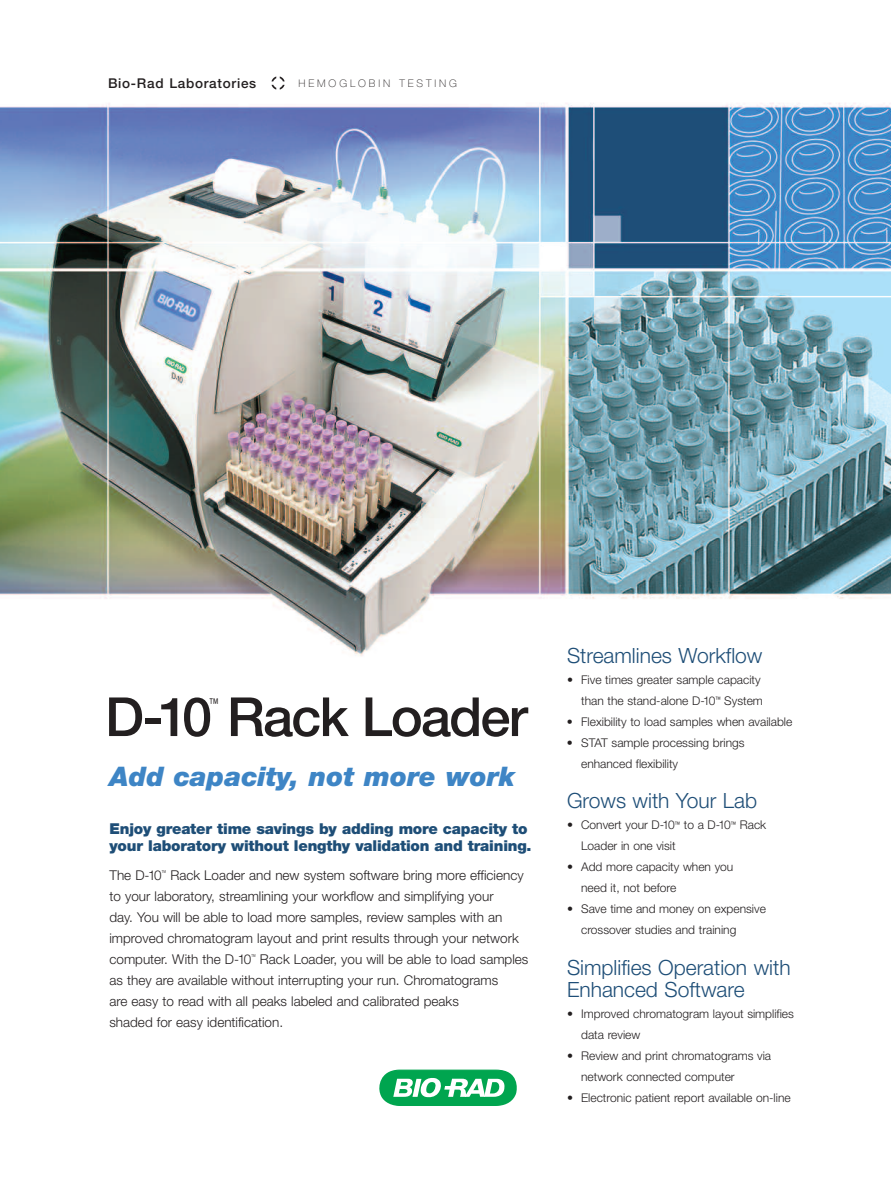
<style>
.page{position:relative;width:891px;height:1188px;background:#fff}
.page>*{position:absolute;margin:0;border:0;box-sizing:border-box;transform-origin:0 0}
.t1{font:500 54px "Helvetica Neue";letter-spacing:-.035em;color:#231f20}
.t2{font:italic 900 27px "Helvetica Neue";color:#3e85c5}
.t3{font:300 21px/22.5px "Helvetica Neue";color:#1e4e77}
.t4{font:900 15px/17.2px "Helvetica Neue";letter-spacing:-.015em;color:#1e4e77}
.t5{font:300 13.5px/21px "Helvetica Neue";color:#231f20}
.t6{font:500 13.5px "Helvetica Neue";letter-spacing:.055em;color:#231f20}
.t7{font:13.5px "Helvetica Neue";color:#231f20;scale:.7 1}
.t8{font:300 12px/21px "Helvetica Neue";color:#231f20}
.t9{font:100 10.5px "Helvetica Neue";letter-spacing:.28em;color:#231f20}
</style>
<div class="page">
<img style="left:0;top:80px;width:891px;height:576px">
<svg style="left:272px;top:76px;width:13px;height:14px"></svg>
<svg style="left:379px;top:1069px;width:138px;height:37px"></svg>
<p class="t6" style="left:108px;top:78px;width:150px">Bio-Rad Laboratories</p>
<p class="t9" style="left:298px;top:79px;width:160px">HEMOGLOBIN TESTING</p>
<h1 class="t1" style="left:105px;top:697px;width:424px">D-10 Rack Loader</h1>
<p class="t7" style="left:209px;top:698px;width:15px">™</p>
<h2 class="t2" style="left:110px;top:766px;width:407px">Add capacity, not more work</h2>
<p class="t4" style="left:110px;top:821px;width:424px">Enjoy greater time savings by adding more capacity to your laboratory without lengthy validation and training.</p>
<p class="t5" style="left:110px;top:866px;width:420px">The D-10<sup>™</sup> Rack Loader and new system software bring more efficiency to your laboratory, streamlining your workflow and simplifying your<br>day. You will be able to load more samples, review samples with an improved chromatogram layout and print results through your network computer. With the D-10<sup>™</sup> Rack Loader, you will be able to load samples as they are available without interrupting your run. Chromatograms<br>are easy to read with all peaks labeled and calibrated peaks<br>shaded for easy identification.</p>
<h3 class="t3" style="left:567px;top:646px;width:197px">Streamlines Workflow</h3>
<p class="t8" style="left:567px;top:670px;width:197px;text-align:right">• Five times greater sample capacity than the stand-alone D-10<sup>™</sup> System</p>
<p class="t8" style="left:567px;top:712px;width:227px">• Flexibility to load samples when available</p>
<p class="t8" style="left:581px;top:733px;width:165px;text-indent:-14px">• STAT sample processing brings enhanced flexibility</p>
<h3 class="t3" style="left:567px;top:792px;width:192px">Grows with Your Lab</h3>
<p class="t8" style="left:581px;top:816px;width:187px;text-indent:-14px">• Convert your D-10<sup>™</sup> to a D-10<sup>™</sup> Rack<br>Loader in one visit</p>
<p class="t8" style="left:581px;top:858px;width:154px;text-indent:-14px">• Add more capacity when you need it, not before</p>
<p class="t8" style="left:581px;top:900px;width:186px;text-indent:-14px">• Save time and money on expensive crossover studies and training</p>
<h3 class="t3" style="left:567px;top:958px;width:225px">Simplifies Operation with<br>Enhanced Software</h3>
<p class="t8" style="left:581px;top:1005px;width:214px;text-indent:-14px">• Improved chromatogram layout simplifies data review</p>
<p class="t8" style="left:581px;top:1047px;width:192px;text-indent:-14px">• Review and print chromatograms via network connected computer</p>
<p class="t8" style="left:567px;top:1089px;width:225px">• Electronic patient report available on-line</p>
</div>
